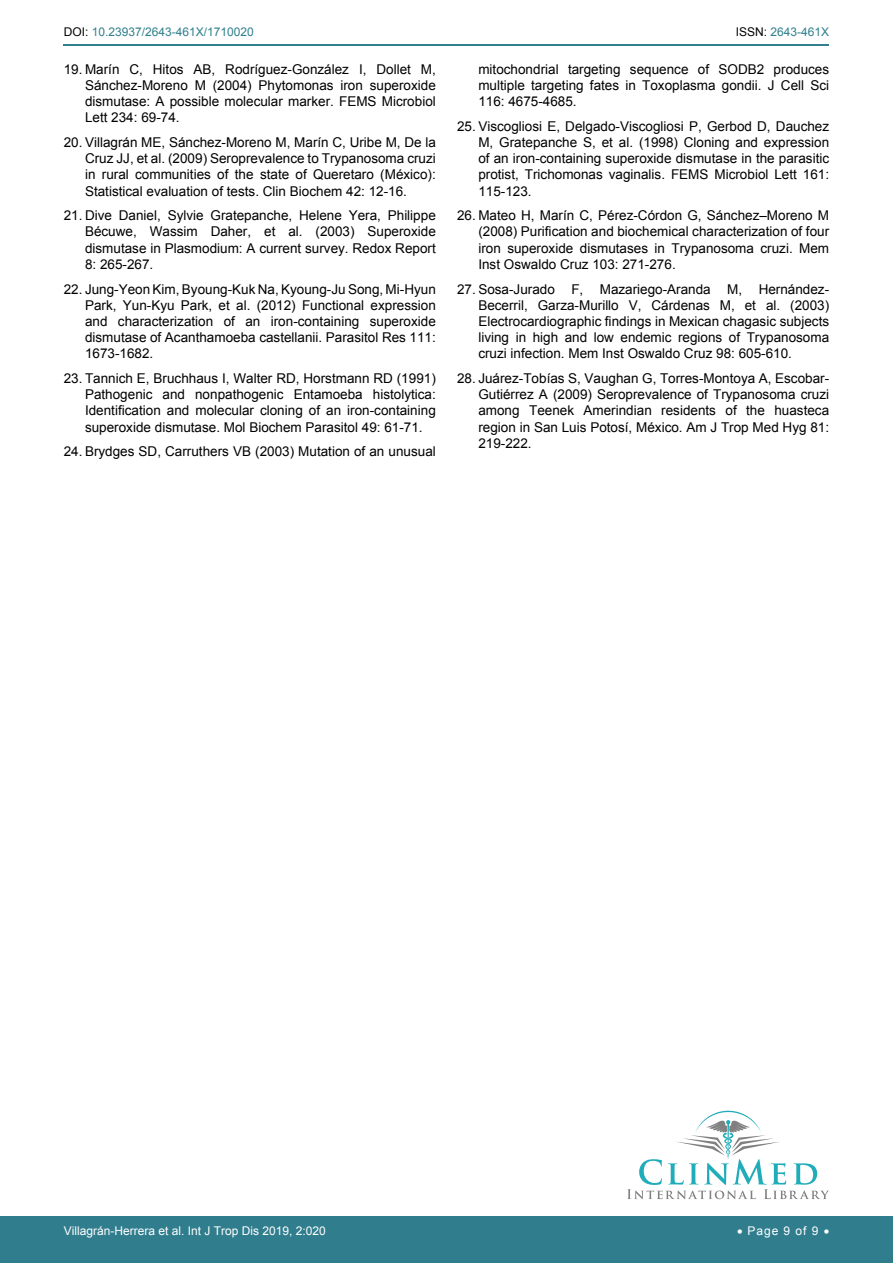
<style>
.page{position:relative;width:893px;height:1263px;background:#fff}
.page>*{position:absolute;margin:0;border:0;box-sizing:border-box;transform-origin:0 0}
.t1{font:13.5px/16.2px "Arial";color:#000;text-align:justify}
.t2{font:12px "Arial";color:#fff}
.t3{font:12px "Arial";color:#30808d}
.s1{color:#000}
</style>
<div class="page">
<hr style="left:64px;top:44px;width:765px;height:2px;background:#30808d">
<div style="left:0;top:1217px;width:893px;height:46px;background:#307d8d"></div>
<svg style="left:627px;top:1111px;width:202px;height:88px"></svg>
<p class="t3" style="left:64px;top:24px;width:192px"><span class="s1">DOI:</span> 10.23937/2643-461X/1710020</p>
<p class="t1" style="left:85px;top:61px;width:352px;text-indent:-21px">19. Marín C, Hitos AB, Rodríguez-González I, Dollet M, Sánchez-Moreno M (2004) Phytomonas iron superoxide dismutase: A possible molecular marker. FEMS Microbiol Lett 234: 69-74.</p>
<p class="t1" style="left:85px;top:134px;width:352px;text-indent:-21px">20. Villagrán ME, Sánchez-Moreno M, Marín C, Uribe M, De la Cruz JJ, et al. (2009) Seroprevalence to Trypanosoma cruzi in rural communities of the state of Queretaro (México):<br>Statistical evaluation of tests. Clin Biochem 42: 12-16.</p>
<p class="t1" style="left:85px;top:208px;width:352px;text-indent:-21px">21. Dive Daniel, Sylvie Gratepanche, Helene Yera, Philippe Bécuwe, Wassim Daher, et al. (2003) Superoxide dismutase in Plasmodium: A current survey. Redox Report 8: 265-267.</p>
<p class="t1" style="left:85px;top:281px;width:352px;text-indent:-21px">22. Jung-Yeon Kim, Byoung-Kuk Na, Kyoung-Ju Song, Mi-Hyun Park, Yun-Kyu Park, et al. (2012) Functional expression and characterization of an iron-containing superoxide dismutase of Acanthamoeba castellanii. Parasitol Res 111:<br>1673-1682.</p>
<p class="t1" style="left:85px;top:370px;width:352px;text-indent:-21px">23. Tannich E, Bruchhaus I, Walter RD, Horstmann RD (1991)<br>Pathogenic and nonpathogenic Entamoeba histolytica:<br>Identification and molecular cloning of an iron-containing superoxide dismutase. Mol Biochem Parasitol 49: 61-71.</p>
<p class="t1" style="left:64px;top:444px;width:374px">24. Brydges SD, Carruthers VB (2003) Mutation of an unusual</p>
<p class="t3" style="left:736px;top:24px;width:95px"><span class="s1">ISSN:</span> 2643-461X</p>
<p class="t1" style="left:478px;top:61px;width:352px">mitochondrial targeting sequence of SODB2 produces multiple targeting fates in Toxoplasma gondii. J Cell Sci 116: 4675-4685.</p>
<p class="t1" style="left:478px;top:118px;width:352px;text-indent:-21px">25. Viscogliosi E, Delgado-Viscogliosi P, Gerbod D, Dauchez M, Gratepanche S, et al. (1998) Cloning and expression of an iron-containing superoxide dismutase in the parasitic protist, Trichomonas vaginalis. FEMS Microbiol Lett 161:<br>115-123.</p>
<p class="t1" style="left:478px;top:208px;width:352px;text-indent:-21px">26. Mateo H, Marín C, Pérez-Córdon G, Sánchez–Moreno M (2008) Purification and biochemical characterization of four iron superoxide dismutases in Trypanosoma cruzi. Mem Inst Oswaldo Cruz 103: 271-276.</p>
<p class="t1" style="left:478px;top:281px;width:352px;text-indent:-21px">27. Sosa-Jurado F, Mazariego-Aranda M, Hernández-Becerril, Garza-Murillo V, Cárdenas M, et al. (2003)<br>Electrocardiographic findings in Mexican chagasic subjects living in high and low endemic regions of Trypanosoma cruzi infection. Mem Inst Oswaldo Cruz 98: 605-610.</p>
<p class="t1" style="left:478px;top:370px;width:352px;text-indent:-21px">28. Juárez-Tobías S, Vaughan G, Torres-Montoya A, Escobar-Gutiérrez A (2009) Seroprevalence of Trypanosoma cruzi among Teenek Amerindian residents of the huasteca region in San Luis Potosí, México. Am J Trop Med Hyg 81:<br>219-222.</p>
<p class="t2" style="left:64px;top:1223px;width:264px">Villagrán-Herrera et al. Int J Trop Dis 2019, 2:020</p>
<p class="t2" style="left:737px;top:1223px;width:94px">• Page 9 of 9 •</p>
</div>
